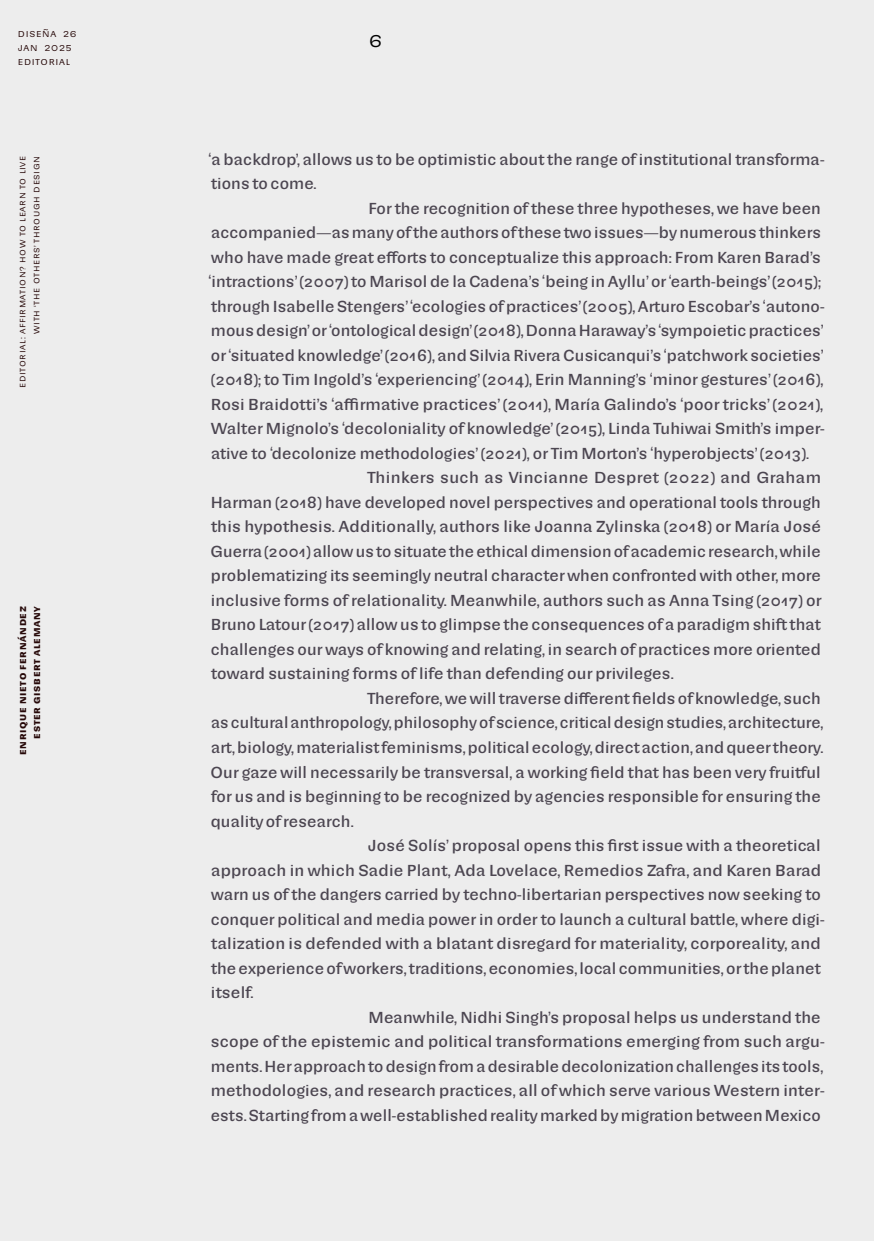
<style>
.page{position:relative;width:874px;height:1241px;background:#fff}
.page>*{position:absolute;margin:0;border:0;box-sizing:border-box;transform-origin:0 0}
.t1{font:21px "Sudamerican Grotesk QF";color:#000}
.t2{font:15.05px "Sudamerican Grotesk QF";letter-spacing:.01em;color:#4c4651}
.t3{font:15.05px "Sudamerican Grotesk QF";letter-spacing:.03em;color:#4c4651}
.t4{font:600 10.5px/14px "Sudamerican Grotesk QF";letter-spacing:.07em;color:#260808;text-align:right}
.t5{font:10.5px/14px "Sudamerican Grotesk QF";letter-spacing:.07em;color:#260808}
.t6{font:9.62px/14px "Sudamerican Grotesk QF";letter-spacing:.07em;color:#260808;text-align:right}
</style>
<div class="page">
<div style="left:0;top:0;width:873px;height:1240px;background:#ededed"></div>
<p class="t5" style="left:18px;top:25px;width:60px">Diseña 26<br>Jan 2025<br>Ed itorial</p>
<p class="t6" style="left:15px;top:388px;width:233px;rotate:-90deg">Editorial: Affirmation? How to Learn to Live with ‘The Othe rs’ Through Design</p>
<p class="t4" style="left:15px;top:755px;width:151px;rotate:-90deg">Enrique Nieto Fernández<br>Ester Gisbert Alemany</p>
<h1 class="t1" style="left:368px;top:23px;width:15px">6</h1>
<p class="t2" style="left:208px;top:147px;width:617px">‘a backdrop’, allows us to be optimistic about the range of institutional transforma-</p>
<p class="t2" style="left:211px;top:172px;width:107px">tions to come.</p>
<p class="t2" style="left:368px;top:196px;width:454px">For the recognition of these three hypotheses, we have been</p>
<p class="t2" style="left:211px;top:221px;width:611px">accompanied―as many of the authors of these two issues―by numerous thinkers</p>
<p class="t2" style="left:211px;top:245px;width:610px">who have made great efforts to conceptualize this approach: From Karen Barad’s</p>
<p class="t2" style="left:208px;top:270px;width:613px">‘intractions’ (2007) to Marisol de la Cadena’s ‘being in Ayllu’ or ‘earth-beings’ (2015);</p>
<p class="t2" style="left:211px;top:294px;width:614px">through Isabelle Stengers’ ‘ecologies of practices’ (2005), Arturo Escobar’s ‘autono-</p>
<p class="t2" style="left:211px;top:319px;width:614px">mous design’ or ‘ontological design’ (2018), Donna Haraway’s ‘sympoietic practices’</p>
<p class="t2" style="left:211px;top:343px;width:614px">or ‘situated knowledge’ (2016), and Silvia Rivera Cusicanqui’s ‘patchwork societies’</p>
<p class="t2" style="left:211px;top:368px;width:613px">(2018); to Tim Ingold’s ‘experiencing’ (2014), Erin Manning’s ‘minor gestures’ (2016),</p>
<p class="t2" style="left:211px;top:392px;width:613px">Rosi Braidotti’s ‘affirmative practices’ (2011), María Galindo’s ‘poor tricks’ (2021),</p>
<p class="t2" style="left:210px;top:417px;width:615px">Walter Mignolo’s ‘decoloniality of knowledge’ (2015), Linda Tuhiwai Smith’s imper-</p>
<p class="t2" style="left:211px;top:441px;width:599px">ative to ‘decolonize methodologies’ (2021), or Tim Morton’s ‘hyperobjects’ (2013).</p>
<p class="t3" style="left:367px;top:466px;width:454px">Thinkers such as Vincianne Despret (2022) and Graham</p>
<p class="t2" style="left:211px;top:490px;width:611px">Harman (2018) have developed novel perspectives and operational tools through</p>
<p class="t2" style="left:211px;top:515px;width:611px">this hypothesis. Additionally, authors like Joanna Zylinska (2018) or María José</p>
<p class="t2" style="left:210px;top:539px;width:611px">Guerra (2001) allow us to situate the ethical dimension of academic research, while</p>
<p class="t2" style="left:211px;top:564px;width:611px">problematizing its seemingly neutral character when confronted with other, more</p>
<p class="t2" style="left:211px;top:588px;width:611px">inclusive forms of relationality. Meanwhile, authors such as Anna Tsing (2017) or</p>
<p class="t2" style="left:211px;top:613px;width:611px">Bruno Latour (2017) allow us to glimpse the consequences of a paradigm shift that</p>
<p class="t2" style="left:211px;top:637px;width:611px">challenges our ways of knowing and relating, in search of practices more oriented</p>
<p class="t2" style="left:211px;top:662px;width:464px">toward sustaining forms of life than defending our privileges.</p>
<p class="t2" style="left:367px;top:686px;width:454px">Therefore, we will traverse different fields of knowledge, such</p>
<p class="t2" style="left:211px;top:711px;width:613px">as cultural anthropology, philosophy of science, critical design studies, architecture,</p>
<p class="t2" style="left:211px;top:735px;width:613px">art, biology, materialist feminisms, political ecology, direct action, and queer theory.</p>
<p class="t2" style="left:210px;top:760px;width:611px">Our gaze will necessarily be transversal, a working field that has been very fruitful</p>
<p class="t2" style="left:211px;top:784px;width:610px">for us and is beginning to be recognized by agencies responsible for ensuring the</p>
<p class="t2" style="left:211px;top:809px;width:144px">quality of research.</p>
<p class="t2" style="left:367px;top:833px;width:454px">José Solís’ proposal opens this first issue with a theoretical</p>
<p class="t2" style="left:211px;top:858px;width:611px">approach in which Sadie Plant, Ada Lovelace, Remedios Zafra, and Karen Barad</p>
<p class="t2" style="left:211px;top:882px;width:610px">warn us of the dangers carried by techno-libertarian perspectives now seeking to</p>
<p class="t2" style="left:211px;top:907px;width:615px">conquer political and media power in order to launch a cultural battle, where digi-</p>
<p class="t2" style="left:211px;top:931px;width:611px">talization is defended with a blatant disregard for materiality, corporeality, and</p>
<p class="t2" style="left:211px;top:956px;width:610px">the experience of workers, traditions, economies, local communities, or the planet</p>
<p class="t2" style="left:211px;top:980px;width:44px">itself.</p>
<p class="t2" style="left:368px;top:1005px;width:453px">Meanwhile, Nidhi Singh’s proposal helps us understand the</p>
<p class="t2" style="left:211px;top:1029px;width:615px">scope of the epistemic and political transformations emerging from such argu-</p>
<p class="t2" style="left:211px;top:1054px;width:613px">ments. Her approach to design from a desirable decolonization challenges its tools,</p>
<p class="t2" style="left:211px;top:1078px;width:615px">methodologies, and research practices, all of which serve various Western inter-</p>
<p class="t2" style="left:211px;top:1103px;width:611px">ests. Starting from a well-established reality marked by migration between Mexico</p>
</div>
